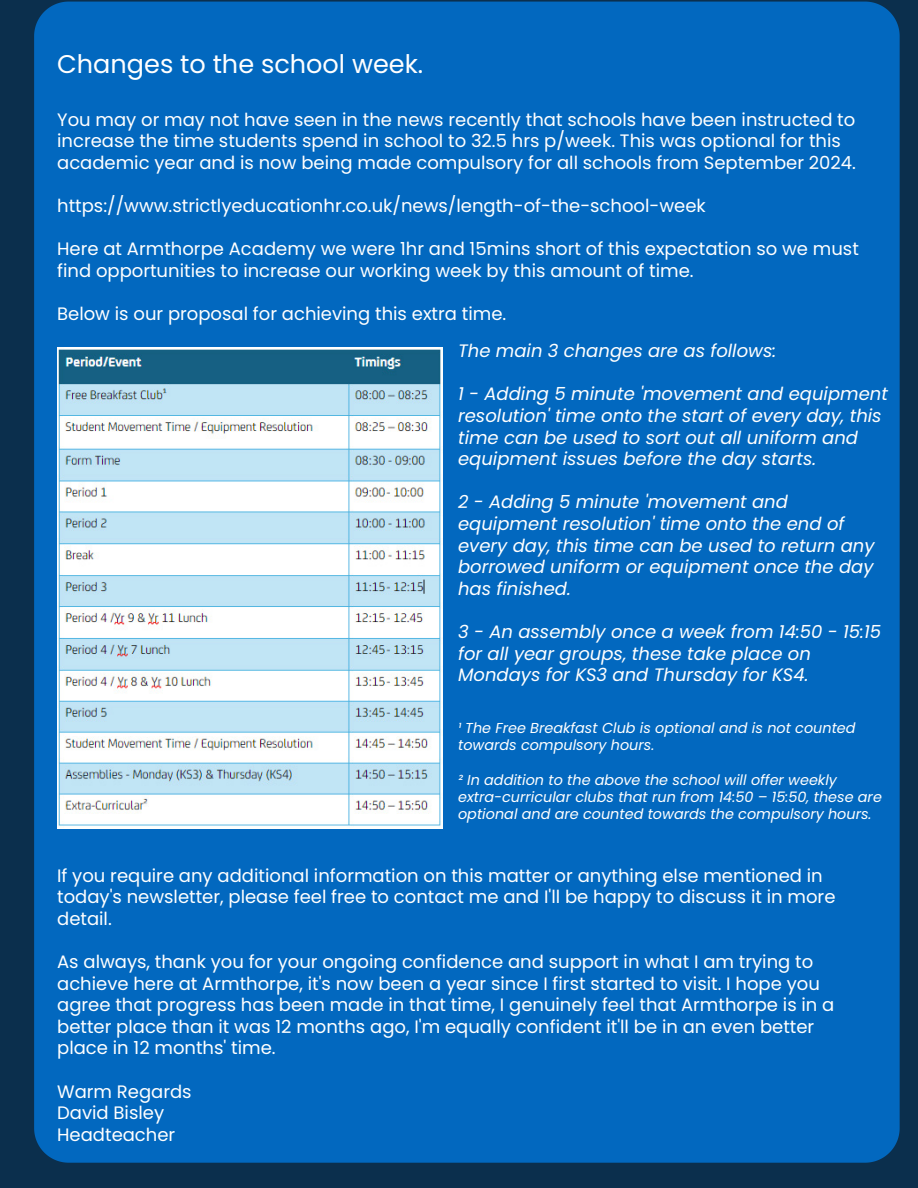
<style>
.page{position:relative;width:918px;height:1188px;background:#0b2f4d}
.page>*{position:absolute;margin:0;border:0;box-sizing:border-box;transform-origin:0 0}
.t1{font:25.5px "Poppins";color:#fff}
.t2{font:18px/21.6px "Poppins";color:#fff}
.t3{font:italic 18px/21.6px "Poppins";color:#fff}
.t4{font:italic 14.4px/17.2px "Poppins";color:#fff}
</style>
<div class="page">
<div style="left:34px;top:2px;width:866px;height:1161px;background:#0268bf"></div>
<img style="left:57px;top:348px;width:385px;height:480px">
<h1 class="t1" style="left:57px;top:50px;width:368px">Changes to the school week.</h1>
<p class="t2" style="left:57px;top:109px;width:800px">You may or may not have seen in the news recently that schools have been instructed to increase the time students spend in school to 32.5 hrs p/week. This was optional for this academic year and is now being made compulsory for all schools from September 2024.</p>
<p class="t2" style="left:57px;top:195px;width:650px">https://www.strictlyeducationhr.co.uk/news/length-of-the-school-week</p>
<p class="t2" style="left:57px;top:238px;width:803px">Here at Armthorpe Academy we were 1hr and 15mins short of this expectation so we must find opportunities to increase our working week by this amount of time.</p>
<p class="t2" style="left:57px;top:303px;width:451px">Below is our proposal for achieving this extra time.</p>
<p class="t3" style="left:458px;top:340px;width:320px">The main 3 changes are as follows:</p>
<p class="t3" style="left:458px;top:383px;width:431px">1 - Adding 5 minute 'movement and equipment resolution' time onto the start of every day, this time can be used to sort out all uniform and equipment issues before the day starts.</p>
<p class="t3" style="left:458px;top:491px;width:418px">2 - Adding 5 minute 'movement and equipment resolution' time onto the end of every day, this time can be used to return any borrowed uniform or equipment once the day has finished.</p>
<p class="t3" style="left:458px;top:621px;width:424px">3 - An assembly once a week from 14:50 - 15:15 for all year groups, these take place on<br>Mondays for KS3 and Thursday for KS4.</p>
<p class="t4" style="left:458px;top:719px;width:399px">¹ The Free Breakfast Club is optional and is not counted towards compulsory hours.</p>
<p class="t4" style="left:458px;top:771px;width:425px">² In addition to the above the school will offer weekly extra-curricular clubs that run from 14:50 – 15:50, these are optional and are counted towards the compulsory hours.</p>
<p class="t2" style="left:57px;top:865px;width:780px">If you require any additional information on this matter or anything else mentioned in today's newsletter, please feel free to contact me and I'll be happy to discuss it in more detail.</p>
<p class="t2" style="left:57px;top:951px;width:779px">As always, thank you for your ongoing confidence and support in what I am trying to achieve here at Armthorpe, it's now been a year since I first started to visit. I hope you agree that progress has been made in that time, I genuinely feel that Armthorpe is in a better place than it was 12 months ago, I'm equally confident it'll be in an even better place in 12 months' time.</p>
<p class="t2" style="left:57px;top:1081px;width:136px">Warm Regards<br>David Bisley<br>Headteacher</p>
</div>
